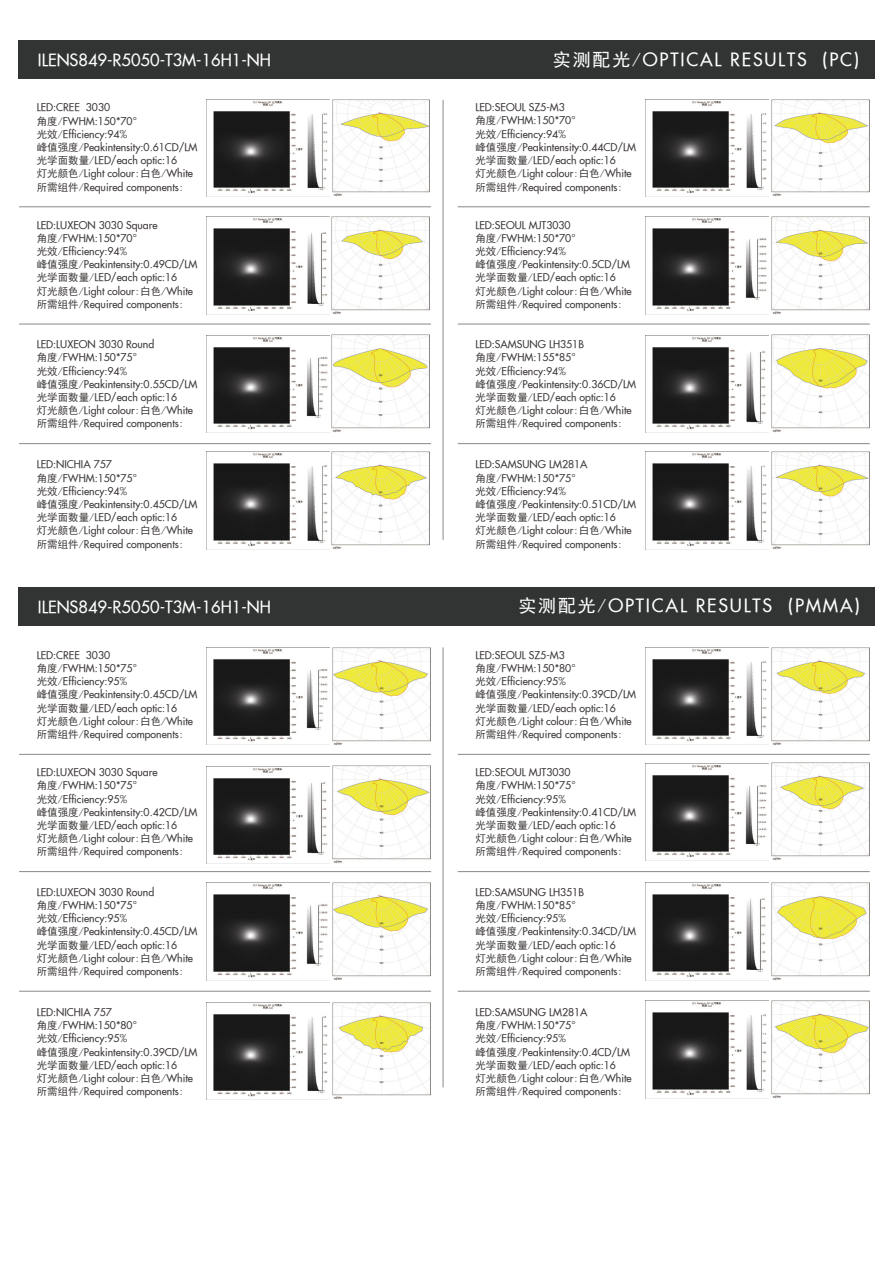
<style>
.page{position:relative;width:893px;height:1263px;background:#fff}
.page>*{position:absolute;margin:0;border:0;box-sizing:border-box;transform-origin:0 0}
.t1{font:18px "SFU Futura";letter-spacing:.1em;color:#fff}
.t2{font:16.5px "SFU Futura";color:#fff}
.t3{font:10.5px/13.2px "SFU Futura";color:#3e3a39}
.s1{font-family:"Sim Hei"}
</style>
<div class="page">
<hr style="left:443px;top:100px;width:1px;height:440px;background:#898989">
<hr style="left:19px;top:207px;width:412px;height:1px;background:#898989">
<hr style="left:19px;top:324px;width:412px;height:1px;background:#898989">
<hr style="left:19px;top:443px;width:412px;height:1px;background:#898989">
<hr style="left:458px;top:207px;width:412px;height:1px;background:#898989">
<hr style="left:458px;top:324px;width:412px;height:1px;background:#898989">
<hr style="left:458px;top:443px;width:412px;height:1px;background:#898989">
<div style="left:18px;top:40px;width:857px;height:38px;background:#323333"></div>
<hr style="left:443px;top:647px;width:1px;height:440px;background:#898989">
<hr style="left:19px;top:754px;width:412px;height:1px;background:#898989">
<hr style="left:19px;top:871px;width:412px;height:1px;background:#898989">
<hr style="left:19px;top:991px;width:412px;height:1px;background:#898989">
<hr style="left:458px;top:754px;width:412px;height:1px;background:#898989">
<hr style="left:458px;top:871px;width:412px;height:1px;background:#898989">
<hr style="left:458px;top:991px;width:412px;height:1px;background:#898989">
<div style="left:18px;top:587px;width:857px;height:39px;background:#323333"></div>
<img style="left:206px;top:99px;width:124px;height:98px">
<img style="left:332px;top:99px;width:98px;height:98px">
<img style="left:206px;top:216px;width:223px;height:98px">
<img style="left:206px;top:335px;width:223px;height:98px">
<img style="left:206px;top:451px;width:223px;height:98px">
<img style="left:772px;top:99px;width:97px;height:98px">
<img style="left:645px;top:99px;width:124px;height:98px">
<img style="left:772px;top:216px;width:97px;height:98px">
<img style="left:645px;top:217px;width:122px;height:97px">
<img style="left:772px;top:335px;width:97px;height:98px">
<img style="left:645px;top:335px;width:124px;height:97px">
<img style="left:772px;top:451px;width:97px;height:98px">
<img style="left:645px;top:452px;width:122px;height:97px">
<img style="left:333px;top:647px;width:98px;height:98px">
<img style="left:206px;top:648px;width:124px;height:97px">
<img style="left:333px;top:766px;width:98px;height:98px">
<img style="left:206px;top:766px;width:124px;height:97px">
<img style="left:333px;top:882px;width:98px;height:98px">
<img style="left:206px;top:883px;width:122px;height:97px">
<img style="left:333px;top:1002px;width:98px;height:98px">
<img style="left:206px;top:1002px;width:124px;height:97px">
<img style="left:772px;top:647px;width:97px;height:98px">
<img style="left:645px;top:648px;width:124px;height:97px">
<img style="left:772px;top:763px;width:97px;height:98px">
<img style="left:645px;top:763px;width:124px;height:97px">
<img style="left:772px;top:882px;width:97px;height:98px">
<img style="left:645px;top:883px;width:122px;height:97px">
<img style="left:772px;top:1000px;width:97px;height:98px">
<img style="left:645px;top:1001px;width:122px;height:97px">
<h2 class="t2" style="left:38px;top:47px;width:235px">ILENS849-R5050-T3M-16H1-NH</h2>
<p class="t3" style="left:37px;top:100px;width:162px">LED:CREE 3030<br><span class="s1">角度/</span>FWHM:150*70°<br><span class="s1">光效/</span>Efficiency:94%<br><span class="s1">峰值强度/</span>Peakintensity:0.61CD/LM<span class="s1">光学面数量/</span>LED/each optic:16<br><span class="s1">灯光颜色/</span>Light colour<span class="s1">:白色/</span>White<span class="s1">所需组件/</span>Required components<span class="s1">:</span></p>
<p class="t3" style="left:37px;top:217px;width:162px">LED:LUXEON 3030 Square<br><span class="s1">角度/</span>FWHM:150*70°<br><span class="s1">光效/</span>Efficiency:94%<br><span class="s1">峰值强度/</span>Peakintensity:0.49CD/LM<span class="s1">光学面数量/</span>LED/each optic:16<br><span class="s1">灯光颜色/</span>Light colour<span class="s1">:白色/</span>White<span class="s1">所需组件/</span>Required components<span class="s1">:</span></p>
<p class="t3" style="left:37px;top:337px;width:162px">LED:LUXEON 3030 Round<br><span class="s1">角度/</span>FWHM:150*75°<br><span class="s1">光效/</span>Efficiency:94%<br><span class="s1">峰值强度/</span>Peakintensity:0.55CD/LM<span class="s1">光学面数量/</span>LED/each optic:16<br><span class="s1">灯光颜色/</span>Light colour<span class="s1">:白色/</span>White<span class="s1">所需组件/</span>Required components<span class="s1">:</span></p>
<p class="t3" style="left:37px;top:457px;width:162px">LED:NICHIA 757<br><span class="s1">角度/</span>FWHM:150*75°<br><span class="s1">光效/</span>Efficiency:94%<br><span class="s1">峰值强度/</span>Peakintensity:0.45CD/LM<span class="s1">光学面数量/</span>LED/each optic:16<br><span class="s1">灯光颜色/</span>Light colour<span class="s1">:白色/</span>White<span class="s1">所需组件/</span>Required components<span class="s1">:</span></p>
<h2 class="t2" style="left:38px;top:594px;width:235px">ILENS849-R5050-T3M-16H1-NH</h2>
<p class="t3" style="left:37px;top:648px;width:162px">LED:CREE 3030<br><span class="s1">角度/</span>FWHM:150*75°<br><span class="s1">光效/</span>Efficiency:95%<br><span class="s1">峰值强度/</span>Peakintensity:0.45CD/LM<span class="s1">光学面数量/</span>LED/each optic:16<br><span class="s1">灯光颜色/</span>Light colour<span class="s1">:白色/</span>White<span class="s1">所需组件/</span>Required components<span class="s1">:</span></p>
<p class="t3" style="left:37px;top:765px;width:162px">LED:LUXEON 3030 Square<br><span class="s1">角度/</span>FWHM:150*75°<br><span class="s1">光效/</span>Efficiency:95%<br><span class="s1">峰值强度/</span>Peakintensity:0.42CD/LM<span class="s1">光学面数量/</span>LED/each optic:16<br><span class="s1">灯光颜色/</span>Light colour<span class="s1">:白色/</span>White<span class="s1">所需组件/</span>Required components<span class="s1">:</span></p>
<p class="t3" style="left:37px;top:884px;width:162px">LED:LUXEON 3030 Round<br><span class="s1">角度/</span>FWHM:150*75°<br><span class="s1">光效/</span>Efficiency:95%<br><span class="s1">峰值强度/</span>Peakintensity:0.45CD/LM<span class="s1">光学面数量/</span>LED/each optic:16<br><span class="s1">灯光颜色/</span>Light colour<span class="s1">:白色/</span>White<span class="s1">所需组件/</span>Required components<span class="s1">:</span></p>
<p class="t3" style="left:37px;top:1005px;width:162px">LED:NICHIA 757<br><span class="s1">角度/</span>FWHM:150*80°<br><span class="s1">光效/</span>Efficiency:95%<br><span class="s1">峰值强度/</span>Peakintensity:0.39CD/LM<span class="s1">光学面数量/</span>LED/each optic:16<br><span class="s1">灯光颜色/</span>Light colour<span class="s1">:白色/</span>White<span class="s1">所需组件/</span>Required components<span class="s1">:</span></p>
<h1 class="t1" style="left:553px;top:46px;width:308px"><span class="s1">实测配光/</span>OPTICAL RESULTS (PC)</h1>
<p class="t3" style="left:475px;top:100px;width:162px">LED:SEOUL SZ5-M3<br><span class="s1">角度/</span>FWHM:150*70°<br><span class="s1">光效/</span>Efficiency:94%<br><span class="s1">峰值强度/</span>Peakintensity:0.44CD/LM<span class="s1">光学面数量/</span>LED/each optic:16<br><span class="s1">灯光颜色/</span>Light colour<span class="s1">:白色/</span>White<span class="s1">所需组件/</span>Required components<span class="s1">:</span></p>
<p class="t3" style="left:475px;top:217px;width:158px">LED:SEOUL MJT3030<br><span class="s1">角度/</span>FWHM:150*70°<br><span class="s1">光效/</span>Efficiency:94%<br><span class="s1">峰值强度/</span>Peakintensity:0.5CD/LM<span class="s1">光学面数量/</span>LED/each optic:16<br><span class="s1">灯光颜色/</span>Light colour<span class="s1">:白色/</span>White<span class="s1">所需组件/</span>Required components<span class="s1">:</span></p>
<p class="t3" style="left:475px;top:337px;width:162px">LED:SAMSUNG LH351B<br><span class="s1">角度/</span>FWHM:155*85°<br><span class="s1">光效/</span>Efficiency:94%<br><span class="s1">峰值强度/</span>Peakintensity:0.36CD/LM<span class="s1">光学面数量/</span>LED/each optic:16<br><span class="s1">灯光颜色/</span>Light colour<span class="s1">:白色/</span>White<span class="s1">所需组件/</span>Required components<span class="s1">:</span></p>
<p class="t3" style="left:475px;top:457px;width:162px">LED:SAMSUNG LM281A<br><span class="s1">角度/</span>FWHM:150*75°<br><span class="s1">光效/</span>Efficiency:94%<br><span class="s1">峰值强度/</span>Peakintensity:0.51CD/LM<span class="s1">光学面数量/</span>LED/each optic:16<br><span class="s1">灯光颜色/</span>Light colour<span class="s1">:白色/</span>White<span class="s1">所需组件/</span>Required components<span class="s1">:</span></p>
<h1 class="t1" style="left:518px;top:591px;width:343px"><span class="s1">实测配光/</span>OPTICAL RESULTS (PMMA)</h1>
<p class="t3" style="left:475px;top:648px;width:162px">LED:SEOUL SZ5-M3<br><span class="s1">角度/</span>FWHM:150*80°<br><span class="s1">光效/</span>Efficiency:95%<br><span class="s1">峰值强度/</span>Peakintensity:0.39CD/LM<span class="s1">光学面数量/</span>LED/each optic:16<br><span class="s1">灯光颜色/</span>Light colour<span class="s1">:白色/</span>White<span class="s1">所需组件/</span>Required components<span class="s1">:</span></p>
<p class="t3" style="left:475px;top:765px;width:162px">LED:SEOUL MJT3030<br><span class="s1">角度/</span>FWHM:150*75°<br><span class="s1">光效/</span>Efficiency:95%<br><span class="s1">峰值强度/</span>Peakintensity:0.41CD/LM<span class="s1">光学面数量/</span>LED/each optic:16<br><span class="s1">灯光颜色/</span>Light colour<span class="s1">:白色/</span>White<span class="s1">所需组件/</span>Required components<span class="s1">:</span></p>
<p class="t3" style="left:475px;top:884px;width:162px">LED:SAMSUNG LH351B<br><span class="s1">角度/</span>FWHM:150*85°<br><span class="s1">光效/</span>Efficiency:95%<br><span class="s1">峰值强度/</span>Peakintensity:0.34CD/LM<span class="s1">光学面数量/</span>LED/each optic:16<br><span class="s1">灯光颜色/</span>Light colour<span class="s1">:白色/</span>White<span class="s1">所需组件/</span>Required components<span class="s1">:</span></p>
<p class="t3" style="left:475px;top:1005px;width:158px">LED:SAMSUNG LM281A<br><span class="s1">角度/</span>FWHM:150*75°<br><span class="s1">光效/</span>Efficiency:95%<br><span class="s1">峰值强度/</span>Peakintensity:0.4CD/LM<span class="s1">光学面数量/</span>LED/each optic:16<br><span class="s1">灯光颜色/</span>Light colour<span class="s1">:白色/</span>White<span class="s1">所需组件/</span>Required components<span class="s1">:</span></p>
</div>
